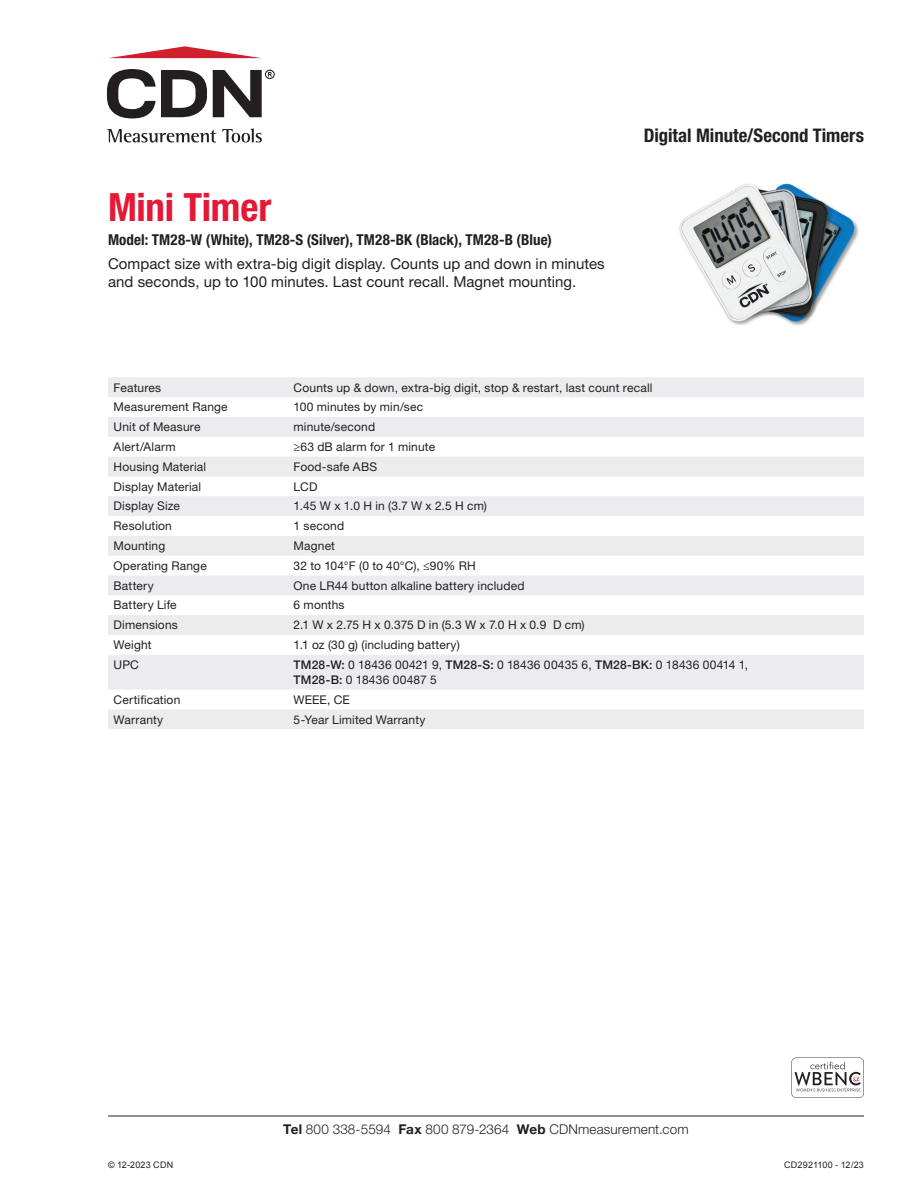
<style>
.page{position:relative;width:918px;height:1188px;background:#fff}
.page>*{position:absolute;margin:0;border:0;box-sizing:border-box;transform-origin:0 0}
.t1{font:700 condensed 39px "Helvetica Neue LT Std";letter-spacing:-.01em;color:#e51836}
.t2{font:700 condensed 18.75px "Helvetica Neue LT Std";color:#231f20}
.t3{font:15px/18.8px "Helvetica Neue LT Std";letter-spacing:.005em;color:#231f20}
.t4{font:700 condensed 15px "Helvetica Neue LT Std";letter-spacing:.005em;color:#231f20}
.t5{font:300 13.5px "Helvetica Neue LT Std";letter-spacing:.01em;color:#231f20}
.t6{font:12px/15px "Helvetica Neue LT Std";letter-spacing:.015em;color:#231f20}
.t7{font:9px "Arial";letter-spacing:.025em;color:#231f20}
.s1{font-weight:500}
.s2{font-weight:700}
</style>
<div class="page">
<hr style="left:108px;top:1116px;width:756px;height:1px;background:#231f20">
<svg style="left:107px;top:129px;width:109px;height:14px"></svg>
<svg style="left:222px;top:129px;width:40px;height:14px"></svg>
<svg style="left:107px;top:69px;width:100px;height:49px"></svg>
<svg style="left:109px;top:46px;width:151px;height:12px"></svg>
<svg style="left:213px;top:70px;width:62px;height:47px"></svg>
<svg style="left:791px;top:1058px;width:73px;height:40px"></svg>
<img style="left:679px;top:183px;width:180px;height:143px">
<svg style="left:108px;top:377px;width:756px;height:352px;fill:#ececee"></svg>
<h1 class="t1" style="left:108px;top:184px;width:165px">Mini Timer</h1>
<p class="t4" style="left:108px;top:231px;width:445px">Model: TM28-W (White), TM28-S (Silver), TM28-BK (Black), TM28-B (Blue)</p>
<p class="t3" style="left:108px;top:254px;width:498px">Compact size with extra-big digit display. Counts up and down in minutes and seconds, up to 100 minutes. Last count recall. Magnet mounting.</p>
<h2 class="t2" style="left:644px;top:124px;width:222px">Digital Minute/Second Timers</h2>
<p class="t6" style="left:114px;top:380px;width:49px">Features</p>
<p class="t6" style="left:294px;top:380px;width:360px">Counts up &amp; down, extra-big digit, stop &amp; restart, last count recall</p>
<p class="t6" style="left:114px;top:399px;width:116px">Measurement Range</p>
<p class="t6" style="left:294px;top:399px;width:131px">100 minutes by min/sec</p>
<p class="t6" style="left:114px;top:419px;width:88px">Unit of Measure</p>
<p class="t6" style="left:294px;top:419px;width:83px">minute/second</p>
<p class="t6" style="left:114px;top:439px;width:63px">Alert/Alarm</p>
<p class="t6" style="left:294px;top:439px;width:143px">≥63 dB alarm for 1 minute</p>
<p class="t6" style="left:114px;top:459px;width:94px">Housing Material</p>
<p class="t6" style="left:294px;top:459px;width:85px">Food-safe ABS</p>
<p class="t6" style="left:114px;top:479px;width:89px">Display Material</p>
<p class="t6" style="left:294px;top:479px;width:25px">LCD</p>
<p class="t6" style="left:114px;top:498px;width:68px">Display Size</p>
<p class="t6" style="left:294px;top:498px;width:195px">1.45 W x 1.0 H in (3.7 W x 2.5 H cm)</p>
<p class="t6" style="left:114px;top:518px;width:60px">Resolution</p>
<p class="t6" style="left:294px;top:518px;width:52px">1 second</p>
<p class="t6" style="left:114px;top:538px;width:53px">Mounting</p>
<p class="t6" style="left:294px;top:538px;width:43px">Magnet</p>
<p class="t6" style="left:114px;top:558px;width:95px">Operating Range</p>
<p class="t6" style="left:294px;top:558px;width:184px">32 to 104°F (0 to 40°C), ≤90% RH</p>
<p class="t6" style="left:114px;top:578px;width:42px">Battery</p>
<p class="t6" style="left:294px;top:578px;width:232px">One LR44 button alkaline battery included</p>
<p class="t6" style="left:114px;top:598px;width:65px">Battery Life</p>
<p class="t6" style="left:294px;top:598px;width:52px">6 months</p>
<p class="t6" style="left:114px;top:617px;width:66px">Dimensions</p>
<p class="t6" style="left:294px;top:617px;width:293px">2.1 W x 2.75 H x 0.375 D in (5.3 W x 7.0 H x 0.9 D cm)</p>
<p class="t6" style="left:114px;top:637px;width:40px">Weight</p>
<p class="t6" style="left:294px;top:637px;width:168px">1.1 oz (30 g) (including battery)</p>
<p class="t6" style="left:114px;top:657px;width:27px">UPC</p>
<p class="t6" style="left:294px;top:657px;width:456px"><span class="s1">TM28-W:</span> 0 18436 00421 9, <span class="s1">TM28-S:</span> 0 18436 00435 6, <span class="s1">TM28-BK:</span> 0 18436 00414 1,<br><span class="s1">TM28-B:</span> 0 18436 00487 5</p>
<p class="t6" style="left:114px;top:692px;width:68px">Certification</p>
<p class="t6" style="left:294px;top:692px;width:58px">WEEE, CE</p>
<p class="t6" style="left:114px;top:712px;width:51px">Warranty</p>
<p class="t6" style="left:294px;top:712px;width:133px">5-Year Limited Warranty</p>
<p class="t5" style="left:283px;top:1121px;width:407px"><span class="s2">Tel</span> 800 338-5594 <span class="s2">Fax</span> 800 879-2364 <span class="s2">Web</span> CDNmeasurement.com</p>
<p class="t7" style="left:108px;top:1158px;width:67px">© 12-2023 CDN</p>
<p class="t7" style="left:784px;top:1158px;width:81px">CD2921100 - 12/23</p>
</div>
